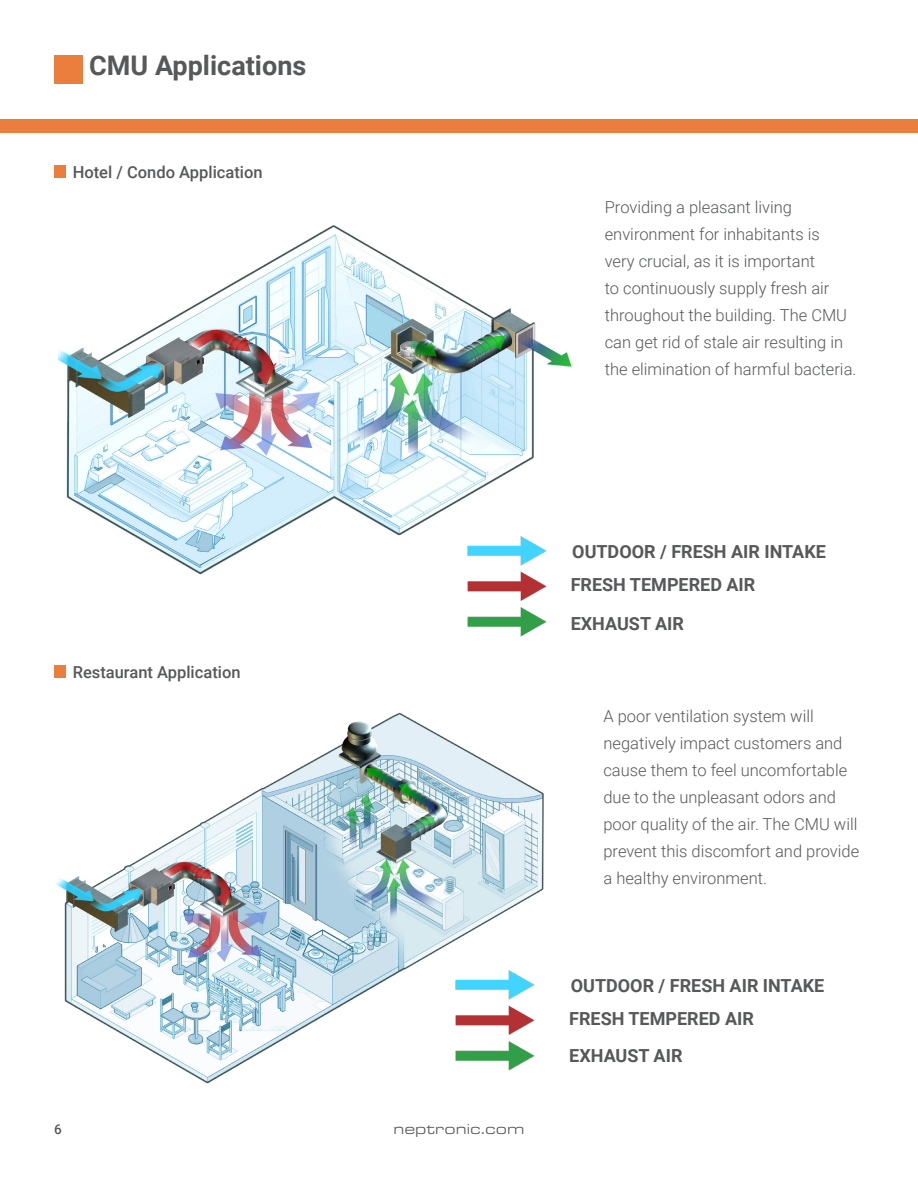
<style>
.page{position:relative;width:918px;height:1188px;background:#fff}
.page>*{position:absolute;margin:0;border:0;box-sizing:border-box;transform-origin:0 0}
.t1{font:700 27px "Roboto";color:#57585a}
.t2{font:700 18px "Roboto";color:#57585a}
.t3{font:300 16.5px/27px "Roboto";color:#57585a}
.t4{font:500 16.5px "Roboto";color:#57585a}
.t5{font:15px "Eurostile Ext";color:#57585a}
.t6{font:500 13.5px "Roboto";color:#57585a}
</style>
<div class="page">
<div style="left:0;top:119px;width:918px;height:13px;background:#eb7d3d"></div>
<div style="left:54px;top:55px;width:28px;height:28px;background:#eb7d3d"></div>
<div style="left:54px;top:165px;width:12px;height:12px;background:#eb7d3d"></div>
<div style="left:54px;top:666px;width:12px;height:12px;background:#eb7d3d"></div>
<img style="left:58px;top:225px;width:514px;height:350px">
<img style="left:55px;top:712px;width:489px;height:372px">
<img style="left:462px;top:531px;width:86px;height:106px">
<img style="left:450px;top:965px;width:86px;height:113px">
<p class="t1" style="left:89px;top:47px;width:219px">CMU Applications</p>
<p class="t4" style="left:73px;top:160px;width:191px">Hotel / Condo Application</p>
<p class="t3" style="left:605px;top:193px;width:253px">Providing a pleasant living environment for inhabitants is<br>very crucial, as it is important<br>to continuously supply fresh air throughout the building. The CMU can get rid of stale air resulting in the elimination of harmful bacteria.</p>
<p class="t4" style="left:73px;top:661px;width:169px">Restaurant Application</p>
<p class="t6" style="left:54px;top:1120px;width:9px">6</p>
<p class="t5" style="left:393px;top:1118px;width:133px">neptronic.com</p>
<p class="t2" style="left:572px;top:539px;width:255px">OUTDOOR / FRESH AIR INTAKE</p>
<p class="t2" style="left:571px;top:572px;width:186px">FRESH TEMPERED AIR</p>
<p class="t2" style="left:571px;top:611px;width:115px">EXHAUST AIR</p>
<p class="t3" style="left:603px;top:702px;width:257px">A poor ventilation system will negatively impact customers and cause them to feel uncomfortable due to the unpleasant odors and poor quality of the air. The CMU will prevent this discomfort and provide a healthy environment.</p>
<p class="t2" style="left:571px;top:973px;width:255px">OUTDOOR / FRESH AIR INTAKE</p>
<p class="t2" style="left:569px;top:1006px;width:186px">FRESH TEMPERED AIR</p>
<p class="t2" style="left:569px;top:1043px;width:115px">EXHAUST AIR</p>
</div>
